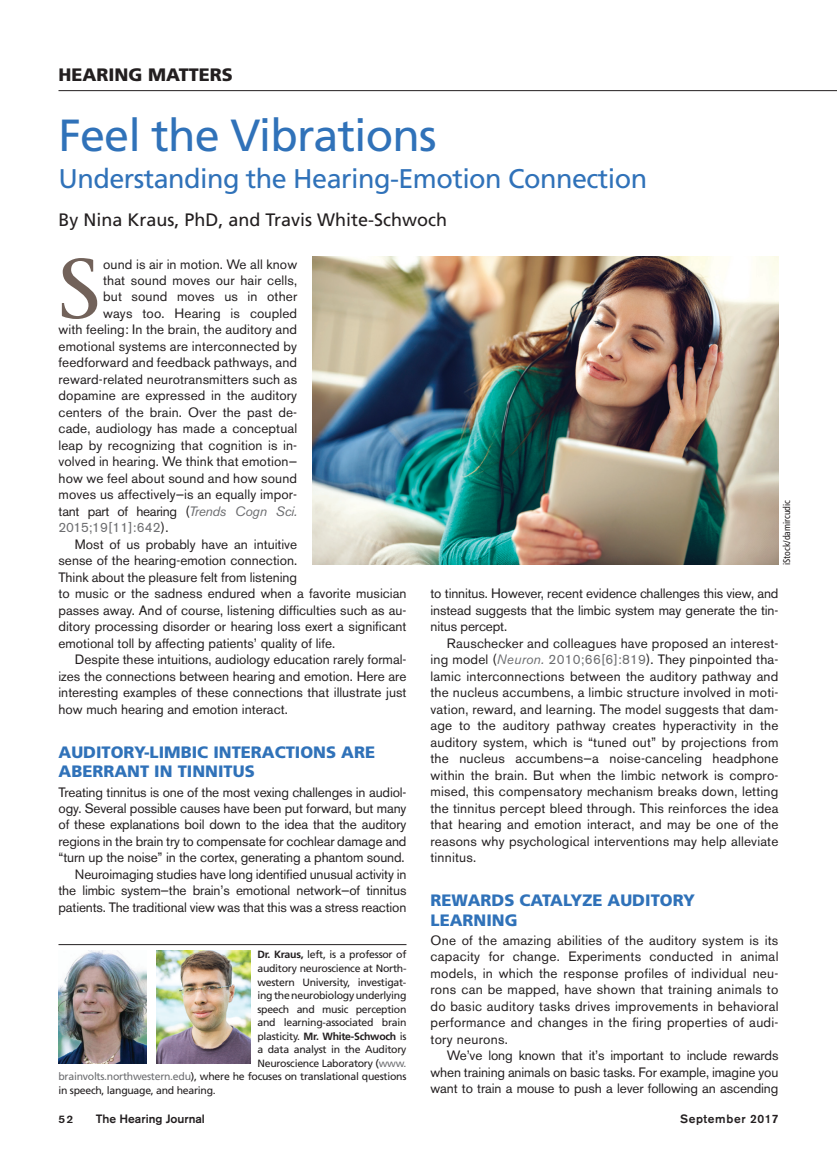
<style>
.page{position:relative;width:837px;height:1161px;background:#fff}
.page>*{position:absolute;margin:0;border:0;box-sizing:border-box;transform-origin:0 0}
.t1{font:84.15px "Stone Serif";color:#72625a}
.t2{font:45px "Frutiger";letter-spacing:-.02em;color:#3072b9}
.t3{font:27px "Frutiger";letter-spacing:-.02em;color:#3072b9}
.t4{font:18px "Frutiger";color:#231f20}
.t5{font:900 18px "Frutiger";color:#231f20}
.t6{font:900 16.5px/19.5px "Frutiger";color:#3072b9}
.t7{font:13.5px/16.5px "Akzidenz Grotesk BE";color:#231f20;text-align:justify}
.t8{font:13.5px "Akzidenz Grotesk BE";letter-spacing:-.02em;color:#231f20}
.t9{font:13.5px "Akzidenz Grotesk BE";letter-spacing:.01em;color:#6c6d70}
.t10{font:500 12px "Akzidenz Grotesk BE";color:#231f20}
.t11{font:500 12px "Akzidenz Grotesk BE";letter-spacing:.05em;color:#231f20}
.t12{font:500 10.8px "Akzidenz Grotesk BE";color:#231f20;scale:1.11 1}
.t13{font:10.5px "Frutiger";letter-spacing:-.025em;color:#231f20}
.t14{font:700 10.5px "Frutiger";letter-spacing:-.025em;color:#231f20}
.t15{font:condensed 9.75px "Frutiger";color:#231f20}
.s1{font-style:italic;color:#6c6d70}
.s2{color:#231f20}
.s3{font-weight:700}
.s4{font-weight:400}
.s5{color:#6c6d70}
</style>
<div class="page">
<hr style="left:58px;top:90px;width:779px;height:1px;background:#231f20">
<hr style="left:58px;top:944px;width:348px;height:1px;background:#231f20">
<svg style="left:58px;top:970px;width:89px;height:93px"></svg>
<img style="left:59px;top:951px;width:87px;height:112px">
<img style="left:157px;top:951px;width:93px;height:112px">
<img style="left:312px;top:256px;width:467px;height:308px">
<h3 class="t5" style="left:58px;top:64px;width:176px">HEARING MATTERS</h3>
<h2 class="t2" style="left:58px;top:109px;width:380px">Feel the Vibrations</h2>
<h3 class="t3" style="left:58px;top:163px;width:590px">Understanding the Hearing-Emotion Connection</h3>
<h3 class="t4" style="left:58px;top:209px;width:390px">By Nina Kraus, PhD, and Travis White-Schwoch</h3>
<h1 class="t1" style="left:58px;top:239px;width:44px">S</h1>
<p class="t7" style="left:103px;top:256px;width:196px">ound is air in motion. We all know</p>
<p class="t7" style="left:103px;top:272px;width:196px">that sound moves our hair cells,</p>
<p class="t7" style="left:103px;top:289px;width:196px">but sound moves us in other</p>
<p class="t7" style="left:103px;top:305px;width:196px">ways too. Hearing is coupled</p>
<p class="t7" style="left:59px;top:322px;width:240px">with feeling: In the brain, the auditory and</p>
<p class="t7" style="left:59px;top:338px;width:240px">emotional systems are interconnected by</p>
<p class="t7" style="left:59px;top:355px;width:240px">feedforward and feedback pathways, and</p>
<p class="t7" style="left:59px;top:371px;width:240px">reward-related neurotransmitters such as</p>
<p class="t7" style="left:59px;top:388px;width:240px">dopamine are expressed in the auditory</p>
<p class="t7" style="left:59px;top:404px;width:240px">centers of the brain. Over the past de-</p>
<p class="t7" style="left:59px;top:421px;width:240px">cade, audiology has made a conceptual</p>
<p class="t7" style="left:59px;top:437px;width:240px">leap by recognizing that cognition is in-</p>
<p class="t7" style="left:59px;top:454px;width:240px">volved in hearing. We think that emotion—</p>
<p class="t7" style="left:59px;top:470px;width:240px">how we feel about sound and how sound</p>
<p class="t7" style="left:59px;top:487px;width:240px">moves us affectively—is an equally impor-</p>
<p class="t8" style="left:59px;top:503px;width:240px">tant part of hearing (<span class="s1">Trends Cogn Sci.</span></p>
<p class="t9" style="left:59px;top:520px;width:111px">2015;19[11]:642<span class="s2">).</span></p>
<p class="t7" style="left:75px;top:536px;width:224px">Most of us probably have an intuitive</p>
<p class="t7" style="left:59px;top:553px;width:240px">sense of the hearing-emotion connection.</p>
<p class="t7" style="left:59px;top:569px;width:240px">Think about the pleasure felt from listening</p>
<p class="t7" style="left:59px;top:586px;width:349px">to music or the sadness endured when a favorite musician</p>
<p class="t7" style="left:59px;top:602px;width:349px">passes away. And of course, listening difficulties such as au-</p>
<p class="t7" style="left:59px;top:618px;width:349px">ditory processing disorder or hearing loss exert a significant</p>
<p class="t7" style="left:59px;top:635px;width:278px">emotional toll by affecting patients’ quality of life.</p>
<p class="t7" style="left:75px;top:651px;width:333px">Despite these intuitions, audiology education rarely formal-</p>
<p class="t7" style="left:59px;top:668px;width:350px">izes the connections between hearing and emotion. Here are</p>
<p class="t7" style="left:59px;top:684px;width:350px">interesting examples of these connections that illustrate just</p>
<p class="t7" style="left:59px;top:701px;width:231px">how much hearing and emotion interact.</p>
<p class="t6" style="left:58px;top:742px;width:318px">AUDITORY-LIMBIC INTERACTIONS ARE<br>ABERRANT IN TINNITUS</p>
<p class="t7" style="left:58px;top:784px;width:350px;text-align:right">Treating tinnitus is one of the most vexing challenges in audiol&shy;ogy. Several possible causes have been put forward, but many of these explanations boil down to the idea that the auditory regions in the brain try to compensate for cochlear damage and “turn up the noise” in the cortex, generating a phantom sound.<br>Neuroimaging studies have long identified unusual activity in the limbic system—the brain’s emotional network—of tinnitus patients. The traditional view was that this was a stress reaction</p>
<p class="t13" style="left:257px;top:949px;width:151px"><span class="s3">Dr. Kraus,</span> left, is a professor of</p>
<p class="t13" style="left:257px;top:962px;width:151px">auditory neuroscience at North-</p>
<p class="t13" style="left:257px;top:976px;width:151px">western University, investigat-</p>
<p class="t13" style="left:257px;top:989px;width:151px">ing the neurobiology underlying</p>
<p class="t13" style="left:257px;top:1003px;width:151px">speech and music perception</p>
<p class="t13" style="left:257px;top:1016px;width:151px">and learning-associated brain</p>
<p class="t14" style="left:257px;top:1030px;width:151px"><span class="s4">plasticity.</span> Mr. White-Schwoch <span class="s4">is</span></p>
<p class="t13" style="left:257px;top:1043px;width:151px">a data analyst in the Auditory</p>
<p class="t13" style="left:257px;top:1057px;width:151px">Neuroscience Laboratory (<span class="s5">www.</span></p>
<p class="t13" style="left:59px;top:1070px;width:349px"><span class="s5">brainvolts.northwestern.edu</span>), where he focuses on translational questions</p>
<p class="t13" style="left:59px;top:1084px;width:159px">in speech, language, and hearing.</p>
<p class="t15" style="left:781px;top:565px;width:67px;rotate:-90deg">iStock/damircudic</p>
<p class="t7" style="left:430px;top:586px;width:350px">to tinnitus. However, recent evidence challenges this view, and instead suggests that the limbic system may generate the tin&shy;nitus percept.</p>
<p class="t7" style="left:430px;top:635px;width:350px;text-indent:16px">Rauschecker and colleagues have proposed an interest&shy;ing model (<span class="s1">Neuron.</span> <span class="s5">2010;66[6]:819</span>). They pinpointed tha&shy;lamic interconnections between the auditory pathway and the nucleus accumbens, a limbic structure involved in moti&shy;vation, reward, and learning. The model suggests that dam&shy;age to the auditory pathway creates hyperactivity in the auditory system, which is “tuned out” by projections from the nucleus accumbens—a noise-canceling headphone within the brain. But when the limbic network is compro&shy;mised, this compensatory mechanism breaks down, letting the tinnitus percept bleed through. This reinforces the idea that hearing and emotion interact, and may be one of the reasons why psychological interventions may help alleviate tinnitus.</p>
<p class="t6" style="left:430px;top:890px;width:50px">REWARDS</p>
<p class="t6" style="left:520px;top:890px;width:12px">CATALY</p>
<p class="t6" style="left:582px;top:890px;width:38px">ZE AUDITORY</p>
<p class="t6" style="left:430px;top:910px;width:12px">LEARNIN</p>
<p class="t6" style="left:505px;top:910px;width:14px">G</p>
<p class="t7" style="left:430px;top:932px;width:350px">One of the amazing abilities of the auditory system is its capacity for change. Experiments conducted in animal models, in which the response profiles of individual neu&shy;rons can be mapped, have shown that training animals to do basic auditory tasks drives improvements in behavioral performance and changes in the firing properties of audi&shy;tory neurons.</p>
<p class="t7" style="left:430px;top:1048px;width:350px;text-indent:16px">We’ve long known that it’s important to include rewards when training animals on basic tasks. For example, imagine you want to train a mouse to push a lever following an ascending</p>
<p class="t12" style="left:58px;top:1112px;width:15px">52</p>
<p class="t10" style="left:96px;top:1111px;width:110px">The Hearing Journal</p>
<p class="t11" style="left:680px;top:1111px;width:100px">September 2017</p>
</div>
